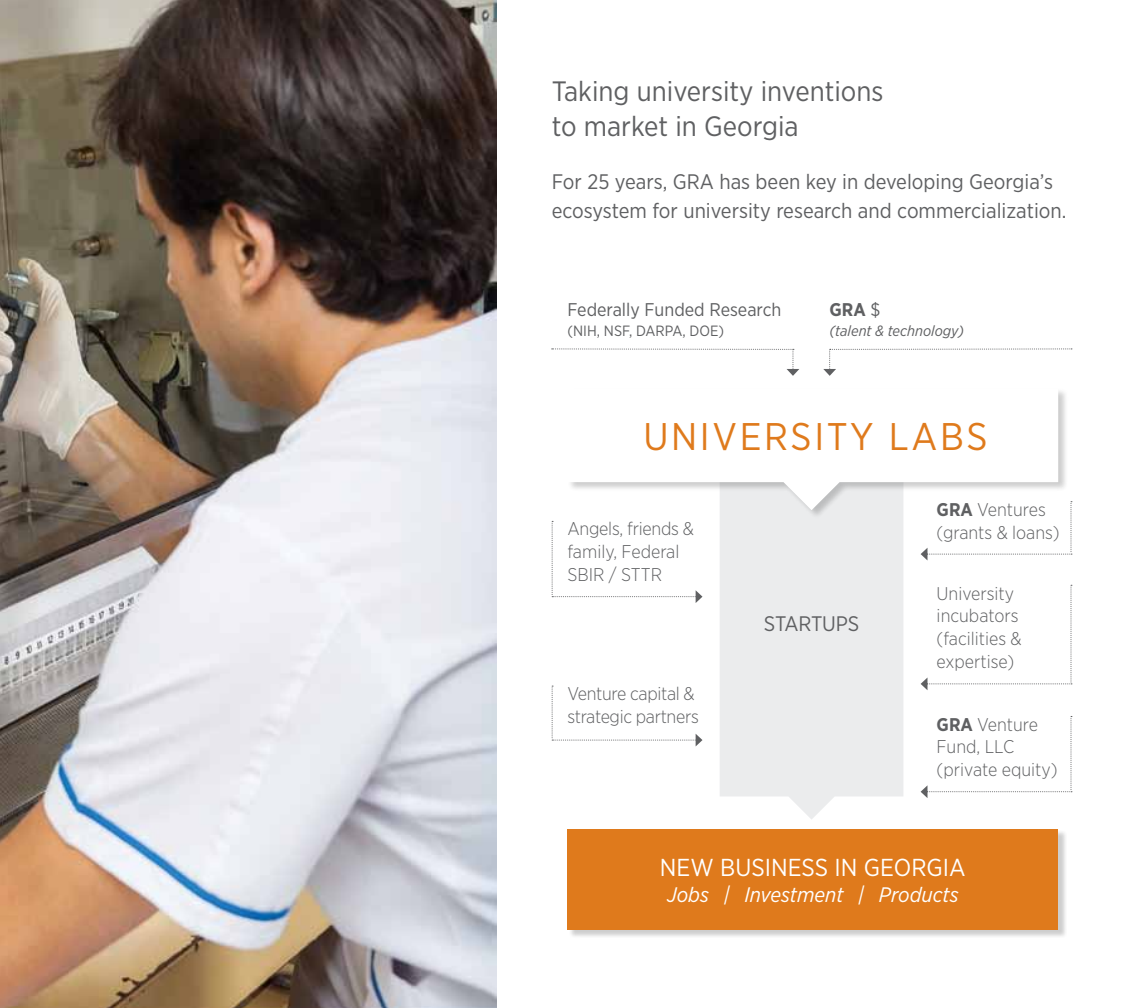
<style>
.page{position:relative;width:1134px;height:1008px;background:#fff}
.page>*{position:absolute;margin:0;border:0;box-sizing:border-box;transform-origin:0 0}
.t1{font:38.5px "Gotham Narrow";color:#df7a1c}
.t2{font:28px/35px "Gotham Narrow";color:#5f6062}
.t3{font:24.5px "Gotham Narrow";color:#fff}
.t4{font:21px/28.9px "Gotham Narrow";color:#5f6062}
.t5{font:italic 21px "Gotham Narrow";color:#fff}
.t6{font:300 18.38px/22.8px "Gotham Narrow";color:#5f6062}
.t7{font:18.38px "Gotham Narrow";color:#5f6062}
.t8{font:700 18.38px "Gotham Narrow";color:#5f6062}
.t9{font:italic 14.88px "Gotham Narrow";color:#5f6062}
.t10{font:14.88px "Gotham Narrow";color:#5f6062}
.s1{font-weight:400}
.s2{font-weight:700}
</style>
<div class="page">
<img style="left:0;top:0;width:496px;height:1008px">
<div style="left:720px;top:520px;width:183px;height:299px;background:#ebeced"></div>
<div style="left:569px;top:830px;width:498px;height:108px;background:#000;opacity:.2"></div>
<div style="left:567px;top:829px;width:491px;height:100px;background:#df7a1c"></div>
<svg style="left:552px;top:348px;width:247px;height:28px"></svg>
<svg style="left:823px;top:348px;width:249px;height:28px"></svg>
<svg style="left:921px;top:501px;width:151px;height:59px"></svg>
<svg style="left:552px;top:521px;width:151px;height:82px"></svg>
<svg style="left:921px;top:585px;width:151px;height:105px"></svg>
<svg style="left:921px;top:716px;width:151px;height:82px"></svg>
<svg style="left:552px;top:686px;width:151px;height:60px"></svg>
<div style="left:567px;top:388px;width:502px;height:132px;background:#000;opacity:.2"></div>
<svg style="left:567px;top:388px;width:491px;height:122px"></svg>
<h2 class="t2" style="left:552px;top:73px;width:333px">Taking university inventions to market in Georgia</h2>
<p class="t4" style="left:552px;top:167px;width:516px">For 25 years, GRA has been key in developing Georgia’s ecosystem for university research and commercialization.</p>
<p class="t7" style="left:567px;top:299px;width:215px">Federally Funded Research</p>
<p class="t10" style="left:567px;top:321px;width:158px">(NIH, NSF, DARPA, DOE)</p>
<p class="t8" style="left:830px;top:298px;width:53px">GRA <span class="s1">$</span></p>
<p class="t9" style="left:830px;top:321px;width:136px">(talent &amp; technology)</p>
<h1 class="t1" style="left:643px;top:413px;width:24px">Universit</h1>
<h1 class="t1" style="left:850px;top:413px;width:139px">y LABS</h1>
<p class="t6" style="left:567px;top:517px;width:128px">Angels, friends &amp; family, Federal<br>SBIR / STTR</p>
<p class="t6" style="left:567px;top:682px;width:133px">Venture capital &amp; strategic partners</p>
<p class="t4" style="left:764px;top:608px;width:24px">Start</p>
<p class="t4" style="left:822px;top:608px;width:26px">ups</p>
<p class="t6" style="left:937px;top:498px;width:124px"><span class="s2">GRA</span> Ventures (grants &amp; loans)</p>
<p class="t6" style="left:937px;top:581px;width:87px">U niversity incubators (facilities &amp; expertise)</p>
<p class="t6" style="left:937px;top:712px;width:122px"><span class="s2">GRA</span> Venture<br>Fund, LLC (private equity)</p>
<h3 class="t3" style="left:660px;top:852px;width:105px">New Business</h3>
<h3 class="t3" style="left:834px;top:852px;width:61px">in Georgia</h3>
<p class="t5" style="left:667px;top:882px;width:293px">Jobs | Investment | Products</p>
</div>
